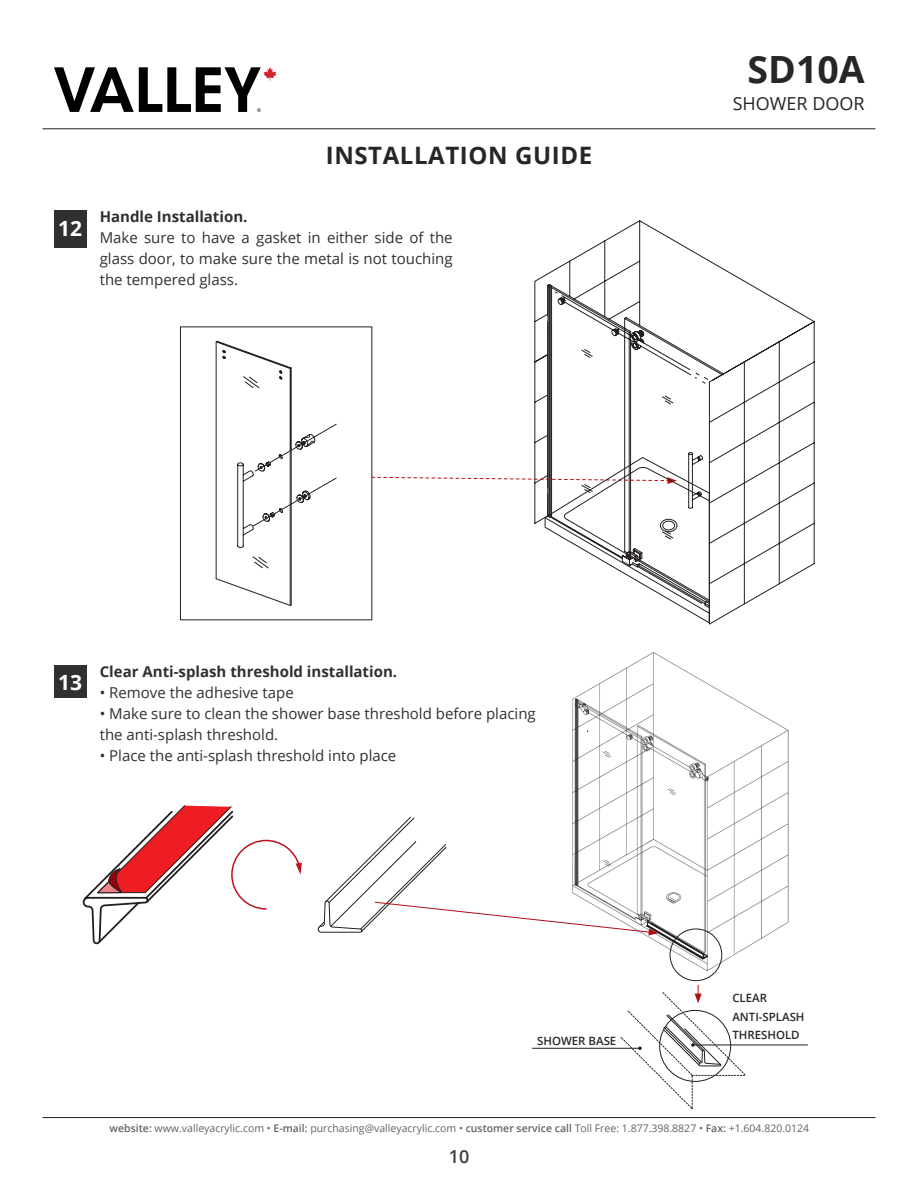
<style>
.page{position:relative;width:918px;height:1188px;background:#fff}
.page>*{position:absolute;margin:0;border:0;box-sizing:border-box;transform-origin:0 0}
.t1{font:700 37.5px "Open Sans";color:#282526}
.t2{font:700 24px "Open Sans";letter-spacing:.025em;color:#282526}
.t3{font:700 21px "Open Sans";color:#fff}
.t4{font:18px "Open Sans";color:#282526}
.t5{font:600 18px "Open Sans";color:#3e3e3f}
.t6{font:15px/21px "Open Sans";color:#312f30}
.t7{font:700 15px "Open Sans";color:#312f30}
.t8{font:600 11.4px "Open Sans";color:#282526}
.t9{font:10.5px "Open Sans";color:#636366}
.s1{font-weight:600}
</style>
<div class="page">
<hr style="left:43px;top:1117px;width:832px;height:1px;background:#231f20">
<hr style="left:43px;top:128px;width:832px;height:1px;background:#231f20">
<svg style="left:54px;top:67px;width:222px;height:45px"></svg>
<img style="left:572px;top:652px;width:217px;height:325px">
<div style="left:670px;top:929px;width:52px;height:52px;border:1px solid #231f20;border-radius:50%"></div>
<hr style="left:532px;top:1048px;width:108px;height:1px;background:#231f20">
<hr style="left:693px;top:1045px;width:115px;height:1px;background:#231f20">
<svg style="left:621px;top:985px;width:124px;height:124px"></svg>
<div style="left:54px;top:666px;width:32px;height:32px;background:#312f30"></div>
<div style="left:54px;top:210px;width:32px;height:38px;background:#312f30"></div>
<svg style="left:534px;top:220px;width:281px;height:405px"></svg>
<svg style="left:215px;top:340px;width:122px;height:266px"></svg>
<div style="left:180px;top:327px;width:192px;height:293px;border:1px solid #231f20"></div>
<svg style="left:371px;top:284px;width:339px;height:340px"></svg>
<div style="left:660px;top:519px;width:17px;height:13px;border:1px solid #231f20;border-radius:50%"></div>
<div style="left:662px;top:521px;width:13px;height:9px;border:1px solid #231f20;border-radius:50%"></div>
<svg style="left:82px;top:805px;width:220px;height:140px"></svg>
<svg style="left:318px;top:816px;width:390px;height:149px"></svg>
<h2 class="t2" style="left:326px;top:138px;width:268px">INSTALLATION GUIDE</h2>
<p class="t3" style="left:58px;top:213px;width:25px">12</p>
<p class="t7" style="left:100px;top:206px;width:149px">Handle Installation.</p>
<p class="t6" style="left:100px;top:226px;width:354px;text-align:justify">Make sure to have a gasket in either side of the glass door, to make sure the metal is not touching the tempered glass.</p>
<h1 class="t1" style="left:748px;top:43px;width:119px">SD10A</h1>
<p class="t4" style="left:733px;top:91px;width:133px">SHOWER DOOR</p>
<p class="t3" style="left:58px;top:667px;width:25px">13</p>
<p class="t7" style="left:100px;top:661px;width:299px">Clear Anti-splash threshold installation.</p>
<p class="t6" style="left:100px;top:682px;width:196px">• Remove the adhesive tape</p>
<p class="t6" style="left:100px;top:703px;width:438px">• Make sure to clean the shower base threshold before placing the anti-splash threshold.</p>
<p class="t6" style="left:100px;top:745px;width:298px">• Place the anti-splash threshold into place</p>
<p class="t8" style="left:537px;top:1033px;width:81px">SHOWER BASE</p>
<p class="t8" style="left:732px;top:990px;width:36px">CLEAR</p>
<p class="t8" style="left:732px;top:1009px;width:74px">ANTI-SPLASH</p>
<p class="t8" style="left:732px;top:1027px;width:69px">THRESHOLD</p>
<p class="t9" style="left:110px;top:1121px;width:701px"><span class="s1">website:</span> www.valleyacrylic.com • <span class="s1">E-mail:</span> purchasing@valleyacrylic.com • <span class="s1">customer service call</span> Toll Free: 1.877.398.8827 • <span class="s1">Fax:</span> +1.604.820.0124</p>
<p class="t5" style="left:449px;top:1144px;width:22px">10</p>
</div>
